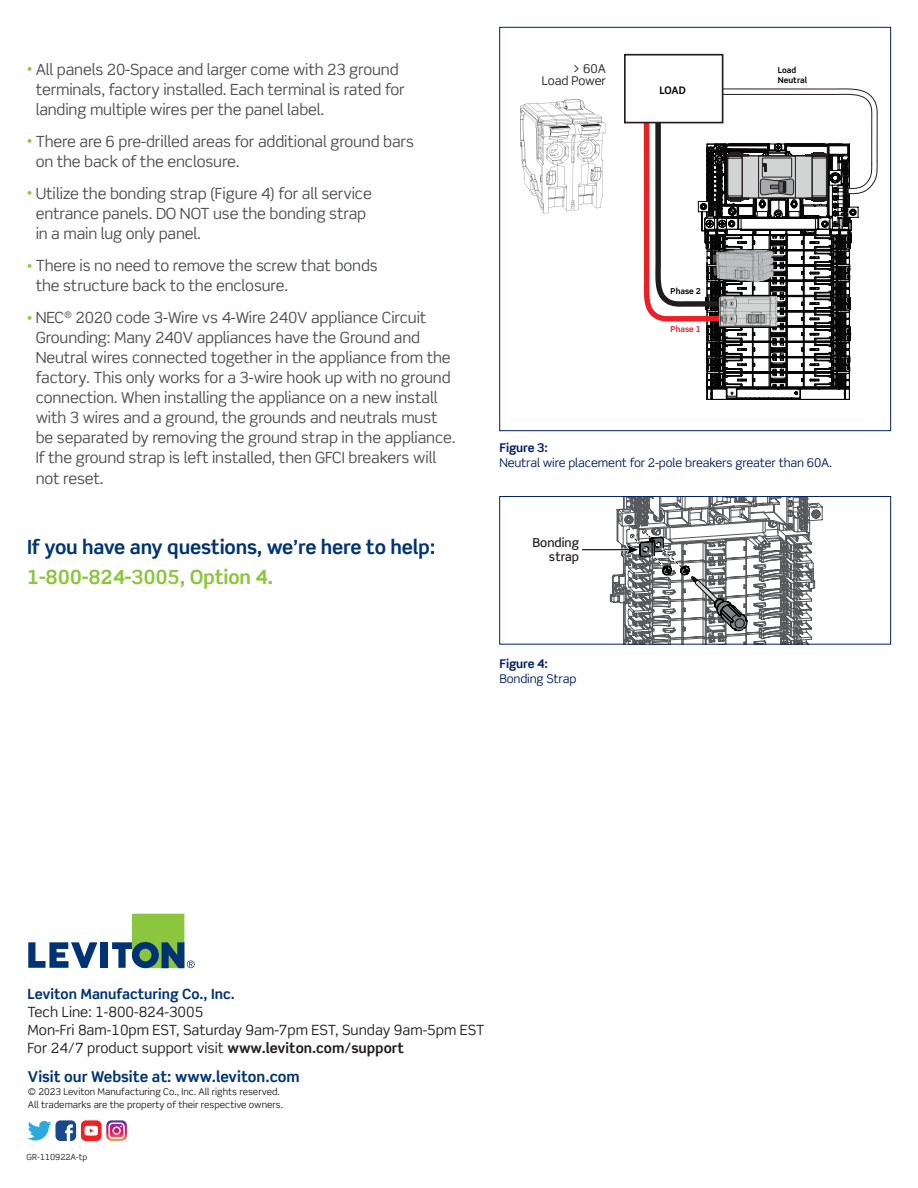
<style>
.page{position:relative;width:918px;height:1188px;background:#fff}
.page>*{position:absolute;margin:0;border:0;box-sizing:border-box;transform-origin:0 0}
.t1{font:700 19.65px/30px "Scene Std";letter-spacing:-.01em;color:#003473}
.t2{font:15.45px/20px "Scene Std";letter-spacing:-.01em;color:#4e4f50}
.t3{font:700 15px "Scene Std";color:#013374}
.t4{font:14.1px/18px "Scene Std";color:#231f20}
.t5{font:700 14.1px "Scene Std";color:#013374}
.t6{font:500 12.3px/14.1px "Scene Std";color:#231f20;text-align:right}
.t7{font:12.15px/12.1px "Scene Std";color:#231f20;text-align:right}
.t8{font:12px/15px "Scene Std";letter-spacing:-.01em;color:#001f61}
.t9{font:700 10.35px "Scene Std";color:#040503}
.t10{font:9.3px "Scene Std";color:#231f20}
.t11{font:8.4px "Scene Std";color:#231f20}
.t12{font:700 8.1px/9.8px "Scene Std";color:#040503}
.t13{font:700 8.1px "Scene Std";color:#ed1f26}
.s1{font-size:10.8px;color:#8bc63e}
.s2{color:#8bc63e}
.s3{font-weight:700}
</style>
<div class="page">
<svg style="left:643px;top:54px;width:235px;height:346px"></svg>
<div style="left:624px;top:54px;width:99px;height:69px;background:#fff;border:2px solid #211d1e"></div>
<svg style="left:520px;top:99px;width:86px;height:114px"></svg>
<div style="left:499px;top:27px;width:392px;height:404px;border:1px solid #001f61"></div>
<hr style="left:537px;top:549px;width:93px;height:1px;background:#050504">
<svg style="left:610px;top:498px;width:213px;height:145px"></svg>
<div style="left:506px;top:533px;width:76px;height:32px;background:#fff"></div>
<div style="left:499px;top:496px;width:392px;height:149px;border:1px solid #001f61"></div>
<svg style="left:28px;top:942px;width:69px;height:26px"></svg>
<div style="left:100px;top:942px;width:8px;height:26px;background:#013374"></div>
<svg style="left:112px;top:914px;width:83px;height:54px"></svg>
<div style="left:56px;top:1120px;width:20px;height:21px;background:#18488e;border-radius:5px"></div>
<svg style="left:65px;top:1124px;width:8px;height:17px"></svg>
<svg style="left:106px;top:1120px;width:21px;height:21px"></svg>
<div style="left:81px;top:1120px;width:21px;height:21px;background:#ee2123;border-radius:5px"></div>
<svg style="left:85px;top:1126px;width:13px;height:10px"></svg>
<svg style="left:27px;top:1121px;width:24px;height:20px"></svg>
<p class="t2" style="left:36px;top:59px;width:371px;text-indent:-9px"><span class="s1">•</span> All panels 20-Space and larger come with 23 ground terminals, factory installed. Each terminal is rated for landing multiple wires per the panel label.</p>
<p class="t2" style="left:36px;top:131px;width:380px;text-indent:-9px"><span class="s1">•</span> There are 6 pre-drilled areas for additional ground bars on the back of the enclosure.</p>
<p class="t2" style="left:36px;top:183px;width:338px;text-indent:-9px"><span class="s1">•</span> Utilize the bonding strap (Figure 4) for all service entrance panels. DO NOT use the bonding strap in a main lug only panel.</p>
<p class="t2" style="left:36px;top:255px;width:344px;text-indent:-9px"><span class="s1">•</span> There is no need to remove the screw that bonds the structure back to the enclosure.</p>
<p class="t2" style="left:36px;top:307px;width:421px;text-indent:-9px"><span class="s1">•</span> NEC<sup>®</sup> 2020 code 3-Wire vs 4-Wire 240V appliance Circuit Grounding: Many 240V appliances have the Ground and Neutral wires connected together in the appliance from the factory. This only works for a 3-wire hook up with no ground connection. When installing the appliance on a new install with 3 wires and a ground, the grounds and neutrals must be separated by removing the ground strap in the appliance.<br>If the ground strap is left installed, then GFCI breakers will</p>
<p class="t2" style="left:36px;top:469px;width:70px">not reset.</p>
<p class="t1" style="left:27px;top:532px;width:410px">If you have any questions, we’re here to help:<br><span class="s2">1-800-824-3005, Option 4.</span></p>
<p class="t7" style="left:542px;top:63px;width:66px">&gt; 60A<br>Load Power</p>
<p class="t9" style="left:659px;top:84px;width:28px">LOAD</p>
<p class="t12" style="left:671px;top:286px;width:32px">Phase 2</p>
<p class="t13" style="left:671px;top:324px;width:32px">Phase 1</p>
<p class="t12" style="left:778px;top:65px;width:31px">Load<br>Neutral</p>
<p class="t8" style="left:499px;top:440px;width:334px"><span class="s3">Figure 3:<br></span>Neutral wire placement for 2-pole breakers greater than 60A.</p>
<p class="t6" style="left:533px;top:535px;width:48px">Bonding strap</p>
<p class="t8" style="left:499px;top:656px;width:79px"><span class="s3">Figure 4:<br></span>Bonding Strap</p>
<p class="t5" style="left:28px;top:985px;width:209px">Leviton Manufacturing Co., Inc.</p>
<p class="t4" style="left:28px;top:1003px;width:459px">Tech Line: 1-800-824-3005<br>Mon-Fri 8am-10pm EST, Saturday 9am-7pm EST, Sunday 9am-5pm EST</p>
<p class="t4" style="left:28px;top:1039px;width:378px">For 24/7 product support visit <span class="s3">www.leviton.com/support</span></p>
<p class="t3" style="left:28px;top:1067px;width:273px">Visit our Website at: www.leviton.com</p>
<p class="t10" style="left:28px;top:1086px;width:253px">© 2023 Leviton Manufacturing Co., Inc. All rights reserved.</p>
<p class="t10" style="left:28px;top:1099px;width:257px">All trademarks are the property of their respective owners.</p>
<p class="t11" style="left:27px;top:1152px;width:62px">GR-110922A-tp</p>
</div>
